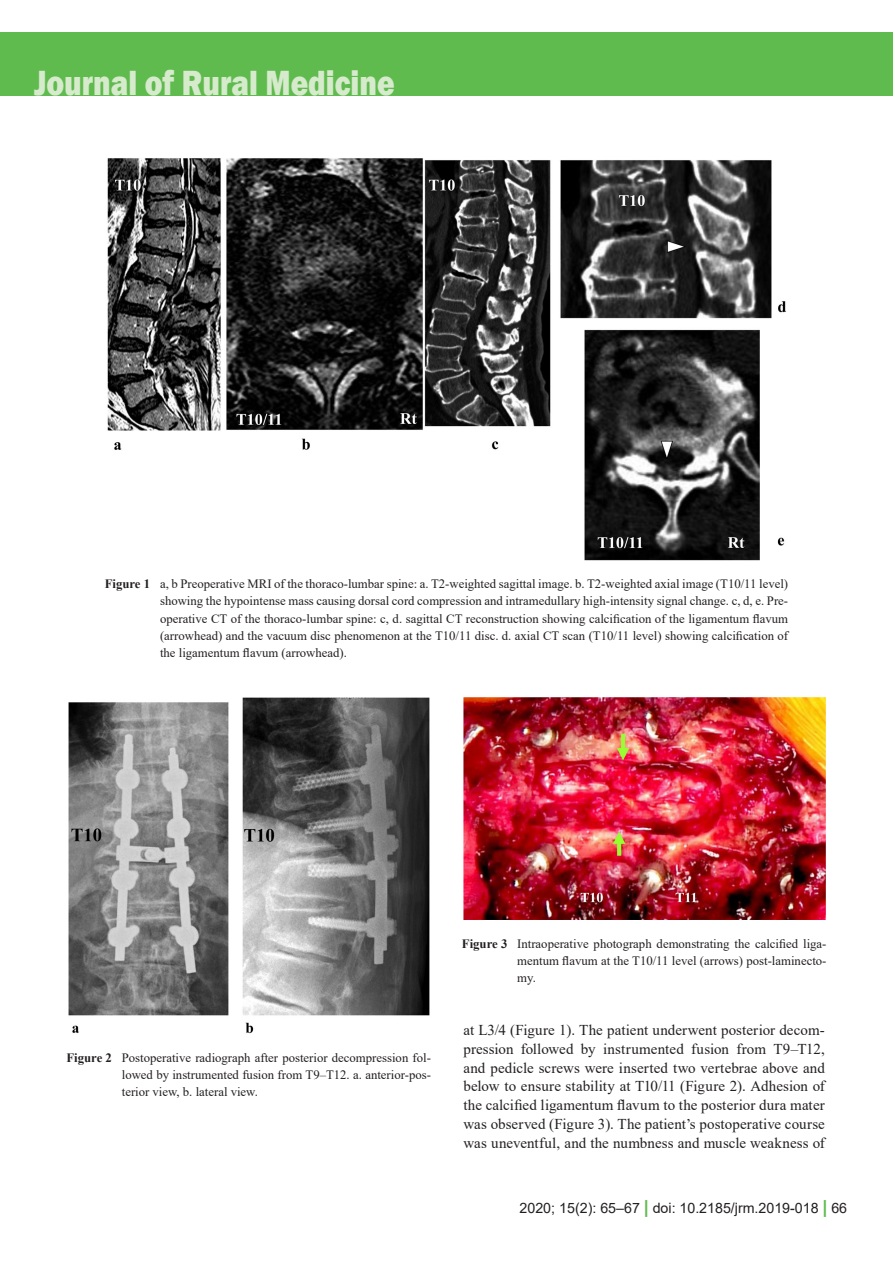
<style>
.page{position:relative;width:893px;height:1263px;background:#fff}
.page>*{position:absolute;margin:0;border:0;box-sizing:border-box;transform-origin:0 0}
.t1{font:800 36px "Franklin Gothic";color:#d6eacc;scale:.83 1}
.t2{font:15px/18.8px "Times New Roman";letter-spacing:.005em;color:#231f20;text-align:justify}
.t3{font:14.25px "Arial";color:#231f20}
.t4{font:12.75px/17.2px "Times New Roman";color:#231f20;text-align:justify}
.s1{font-weight:700}
.s2{font-weight:700;font-size:18px;color:#5fbb4e}
</style>
<div class="page">
<div style="left:0;top:32px;width:893px;height:64px;background:#5fbb4e"></div>
<img style="left:107px;top:158px;width:679px;height:402px">
<img style="left:68px;top:697px;width:361px;height:337px">
<img style="left:463px;top:697px;width:362px;height:223px">
<h1 class="t1" style="left:34px;top:59px;width:436px">Journal of Rural Medicine</h1>
<p class="t4" style="left:160px;top:575px;width:630px;text-indent:-55px"><span class="s1">Figure 1</span> a, b Preoperative MRI of the thoraco-lumbar spine: a. T2-weighted sagittal image. b. T2-weighted axial image (T10/11 level) showing the hypointense mass causing dorsal cord compression and intramedullary high-intensity signal change. c, d, e. Pre&shy;operative CT of the thoraco-lumbar spine: c, d. sagittal CT reconstruction showing calcification of the ligamentum flavum (arrowhead) and the vacuum disc phenomenon at the T10/11 disc. d. axial CT scan (T10/11 level) showing calcification of the ligamentum flavum (arrowhead).</p>
<p class="t4" style="left:122px;top:1048px;width:311px;text-indent:-55px"><span class="s1">Figure 2</span> Postoperative radiograph after posterior decompression fol&shy;lowed by instrumented fusion from T9–T12. a. anterior-pos&shy;terior view, b. lateral view.</p>
<p class="t4" style="left:517px;top:934px;width:311px;text-indent:-55px"><span class="s1">Figure 3</span> Intraoperative photograph demonstrating the calcified liga&shy;mentum flavum at the T10/11 level (arrows) post-laminecto&shy;my.</p>
<p class="t2" style="left:463px;top:1020px;width:363px">at L3/4 (Figure 1). The patient underwent posterior decom&shy;pression followed by instrumented fusion from T9–T12, and pedicle screws were inserted two vertebrae above and below to ensure stability at T10/11 (Figure 2). Adhesion of the calcified ligamentum flavum to the posterior dura mater was observed (Figure 3). The patient’s postoperative course was uneventful, and the numbness and muscle weakness of</p>
<p class="t3" style="left:519px;top:1198px;width:329px">2020; 15(2): 65–67 <span class="s2">|</span> doi: 10.2185/jrm.2019-018 <span class="s2">|</span> 66</p>
</div>
